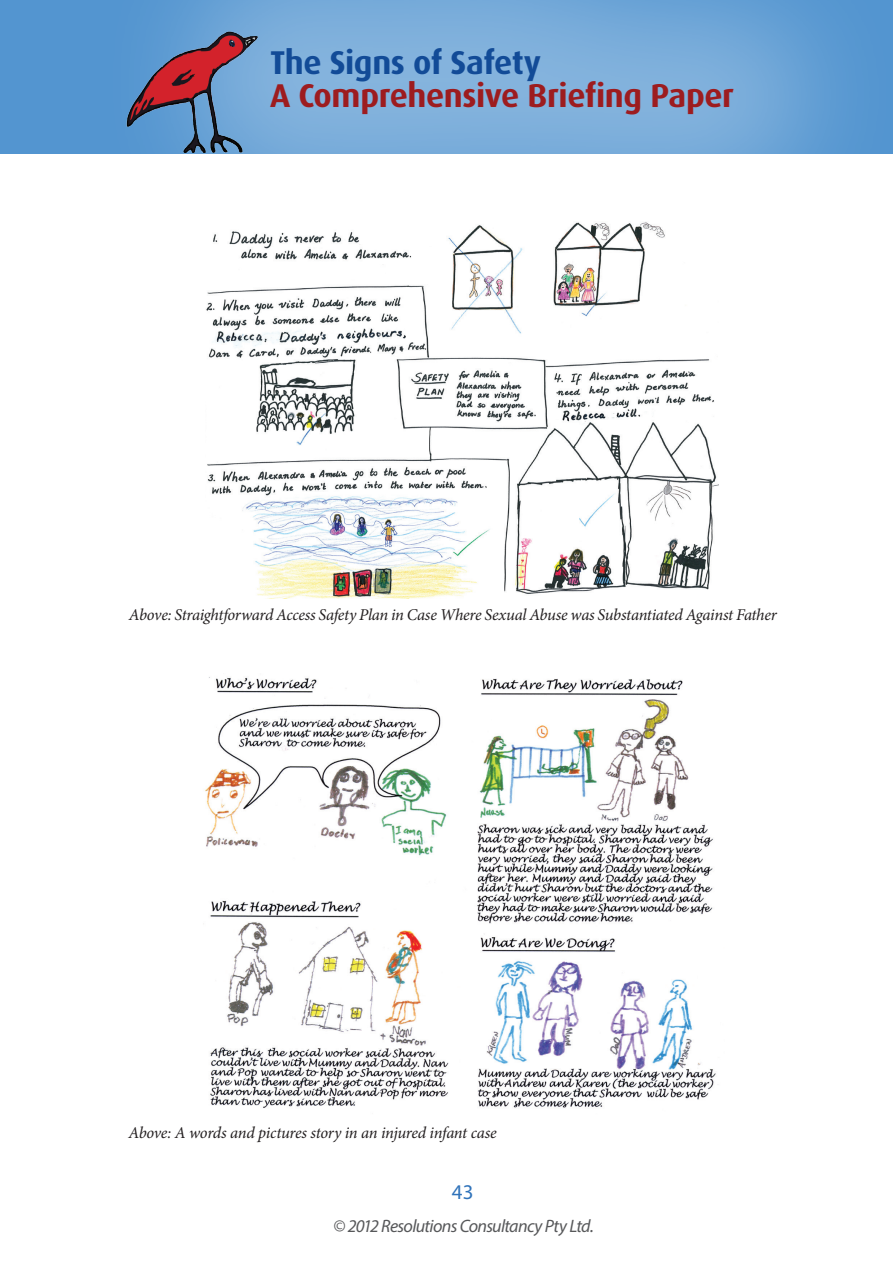
<style>
.page{position:relative;width:893px;height:1263px;background:#fff}
.page>*{position:absolute;margin:0;border:0;box-sizing:border-box;transform-origin:0 0}
.t1{font:700 33px "Dax";letter-spacing:-.015em;color:#9d1c1f}
.t2{font:700 33px "Dax";letter-spacing:-.015em;color:#124b97}
.t3{font:21px "Myriad Pro";color:#3073ba}
.t4{font:italic 18px "Myriad Pro";letter-spacing:-.04em;color:#57585a}
.t5{font:italic 16.5px "Minion Pro";letter-spacing:-.02em;color:#231f20}
</style>
<div class="page">
<div style="left:0;top:0;width:893px;height:153px;background:#5395d0"></div>
<div style="left:93px;top:0;width:800px;height:293px;background:#fff;opacity:.3"></div>
<img style="left:125px;top:25px;width:135px;height:134px">
<img style="left:205px;top:677px;width:511px;height:431px">
<img style="left:206px;top:221px;width:512px;height:377px">
<h1 class="t2" style="left:270px;top:44px;width:273px">The Signs of Safety</h1>
<h1 class="t1" style="left:270px;top:77px;width:466px">A Comprehensive Briefing Paper</h1>
<p class="t5" style="left:129px;top:604px;width:649px">Above: Straightforward Access Safety Plan in Case Where Sexual Abuse was Substantiated Against Father</p>
<p class="t5" style="left:129px;top:1122px;width:370px">Above: A words and pictures story in an injured infant case</p>
<p class="t3" style="left:452px;top:1178px;width:23px">43</p>
<p class="t4" style="left:333px;top:1215px;width:262px">© 2012 Resolutions Consultancy Pty Ltd.</p>
</div>
